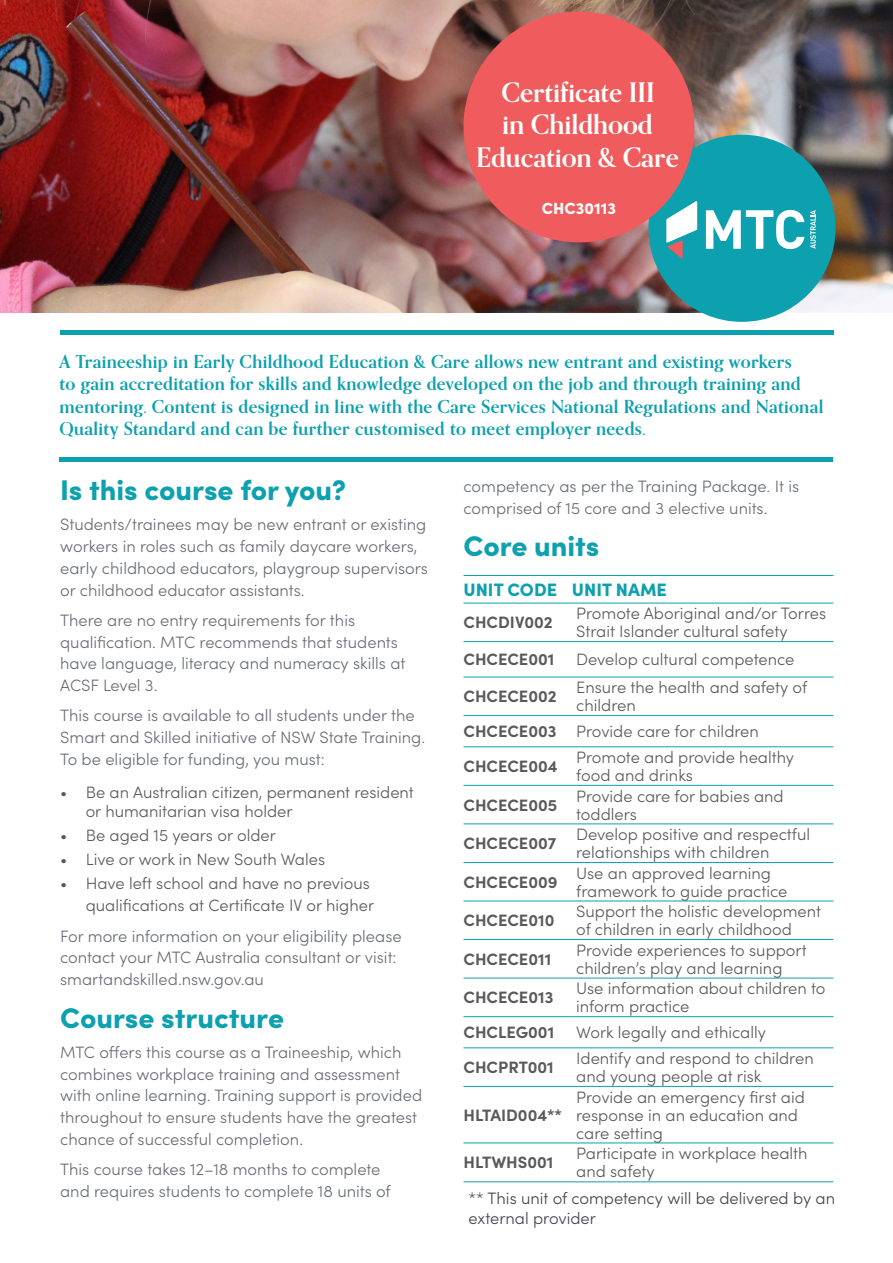
<style>
.page{position:relative;width:893px;height:1263px;background:#fff}
.page>*{position:absolute;margin:0;border:0;box-sizing:border-box;transform-origin:0 0}
.H2_TEAL{font:900 28.5px "Sofia Pro";color:#0da0ae}
.H1_WHITE{font:700 27px/32.4px "Orpheus Pro";color:#fff;text-align:center}
.Intro_para_TEAL{font:700 18px/22.5px "Orpheus Pro";letter-spacing:.02em;color:#0da0ae}
.t1{font:900 18px "Sofia Pro";color:#0da0ae}
.t2{font:300 16.5px/21.8px "Sofia Pro";color:#686e74}
.t3{font:300 16.5px/18px "Sofia Pro";color:#5a5a5d}
.t4{font:700 16.5px "Sofia Pro";color:#5a5a5d}
.t5{font:300 16.5px/19.8px "Sofia Pro";color:#40464e}
.t6{font:900 16.2px "Sofia Pro";color:#fff}
</style>
<div class="page">
<img style="left:0;top:0;width:893px;height:313px">
<div style="left:648px;top:135px;width:188px;height:187px;background:#0da0ae;border-radius:50%"></div>
<svg style="left:810px;top:210px;width:6px;height:39px"></svg>
<svg style="left:666px;top:201px;width:31px;height:57px"></svg>
<svg style="left:706px;top:210px;width:98px;height:39px"></svg>
<div style="left:463px;top:12px;width:231px;height:230px;background:#f05c5d;border-radius:50%"></div>
<hr style="left:60px;top:331px;width:773px;height:4px;background:#0da0ae">
<hr style="left:60px;top:457px;width:773px;height:4px;background:#0da0ae">
<hr style="left:463px;top:575px;width:109px;height:1px;background:#0da0ae">
<hr style="left:572px;top:575px;width:261px;height:1px;background:#0da0ae">
<hr style="left:463px;top:603px;width:109px;height:1px;background:#0da0ae">
<hr style="left:572px;top:603px;width:261px;height:1px;background:#0da0ae">
<hr style="left:463px;top:641px;width:109px;height:1px;background:#0da0ae">
<hr style="left:572px;top:641px;width:261px;height:1px;background:#0da0ae">
<hr style="left:463px;top:677px;width:109px;height:1px;background:#0da0ae">
<hr style="left:572px;top:677px;width:261px;height:1px;background:#0da0ae">
<hr style="left:463px;top:715px;width:109px;height:1px;background:#0da0ae">
<hr style="left:572px;top:715px;width:261px;height:1px;background:#0da0ae">
<hr style="left:463px;top:746px;width:109px;height:1px;background:#0da0ae">
<hr style="left:572px;top:746px;width:261px;height:1px;background:#0da0ae">
<hr style="left:463px;top:785px;width:109px;height:1px;background:#0da0ae">
<hr style="left:572px;top:785px;width:261px;height:1px;background:#0da0ae">
<hr style="left:463px;top:823px;width:109px;height:1px;background:#0da0ae">
<hr style="left:572px;top:823px;width:261px;height:1px;background:#0da0ae">
<hr style="left:463px;top:862px;width:109px;height:1px;background:#0da0ae">
<hr style="left:572px;top:862px;width:261px;height:1px;background:#0da0ae">
<hr style="left:463px;top:901px;width:109px;height:1px;background:#0da0ae">
<hr style="left:572px;top:901px;width:261px;height:1px;background:#0da0ae">
<hr style="left:463px;top:939px;width:109px;height:1px;background:#0da0ae">
<hr style="left:572px;top:939px;width:261px;height:1px;background:#0da0ae">
<hr style="left:463px;top:978px;width:109px;height:1px;background:#0da0ae">
<hr style="left:572px;top:978px;width:261px;height:1px;background:#0da0ae">
<hr style="left:463px;top:1016px;width:109px;height:1px;background:#0da0ae">
<hr style="left:572px;top:1016px;width:261px;height:1px;background:#0da0ae">
<hr style="left:463px;top:1047px;width:109px;height:1px;background:#0da0ae">
<hr style="left:572px;top:1047px;width:261px;height:1px;background:#0da0ae">
<hr style="left:463px;top:1086px;width:109px;height:1px;background:#0da0ae">
<hr style="left:572px;top:1086px;width:261px;height:1px;background:#0da0ae">
<hr style="left:463px;top:1142px;width:109px;height:1px;background:#0da0ae">
<hr style="left:572px;top:1142px;width:261px;height:1px;background:#0da0ae">
<hr style="left:463px;top:1181px;width:109px;height:1px;background:#0da0ae">
<hr style="left:572px;top:1181px;width:261px;height:1px;background:#0da0ae">
<p class="H1_WHITE" style="left:476px;top:76px;width:204px">Certificate III<br>in Childhood<br>Education &amp; Care</p>
<p class="t6" style="left:542px;top:196px;width:76px">CHC30113</p>
<p class="Intro_para_TEAL" style="left:60px;top:350px;width:765px">A Traineeship in Early Childhood Education &amp; Care allows new entrant and existing workers<br>to gain accreditation for skills and knowledge developed on the job and through training and mentoring. Content is designed in line with the Care Services National Regulations and National Quality Standard and can be further customised to meet employer needs.</p>
<p class="H2_TEAL" style="left:60px;top:468px;width:287px">Is this course for you?</p>
<p class="t2" style="left:60px;top:513px;width:369px">Students/trainees may be new entrant or existing workers in roles such as family daycare workers, early childhood educators, playgroup supervisors or childhood educator assistants.</p>
<p class="t2" style="left:60px;top:608px;width:347px">There are no entry requirements for this qualification. MTC recommends that students have language, literacy and numeracy skills at ACSF Level 3.</p>
<p class="t2" style="left:60px;top:704px;width:366px">This course is available to all students under the<br>Smart and Skilled initiative of NSW State Training.<br>To be eligible for funding, you must:</p>
<p class="t3" style="left:86px;top:781px;width:330px;line-height:19.8px;text-indent:-26px">• Be an Australian citizen, permanent resident or humanitarian visa holder</p>
<p class="t3" style="left:60px;top:826px;width:217px">• Be aged 15 years or older</p>
<p class="t3" style="left:60px;top:850px;width:266px">• Live or work in New South Wales</p>
<p class="t3" style="left:60px;top:872px;width:316px;line-height:21.8px;text-align:right">• Have left school and have no previous qualifications at Certificate IV or higher</p>
<p class="t2" style="left:60px;top:924px;width:343px">For more information on your eligibility please contact your MTC Australia consultant or visit: smartandskilled.nsw.gov.au</p>
<p class="H2_TEAL" style="left:60px;top:995px;width:225px">Course structure</p>
<p class="t2" style="left:60px;top:1040px;width:364px">MTC offers this course as a Traineeship, which combines workplace training and assessment with online learning. Training support is provided throughout to ensure students have the greatest chance of successful completion.</p>
<p class="t2" style="left:60px;top:1158px;width:332px">This course takes 12–18 months to complete and requires students to complete 18 units of</p>
<p class="t2" style="left:463px;top:474px;width:337px">competency as per the Training Package. It is comprised of 15 core and 3 elective units.</p>
<p class="H2_TEAL" style="left:463px;top:524px;width:137px">Core units</p>
<p class="t1" style="left:463px;top:575px;width:95px">UNIT CODE</p>
<p class="t1" style="left:572px;top:575px;width:97px">UNIT NAME</p>
<p class="t4" style="left:463px;top:610px;width:91px">CHCDIV002</p>
<p class="t3" style="left:576px;top:604px;width:251px">Promote Aboriginal and/or Torres<br>Strait Islander cultural safety</p>
<p class="t4" style="left:463px;top:647px;width:92px">CHCECE001</p>
<p class="t3" style="left:576px;top:650px;width:220px">Develop cultural competence</p>
<p class="t4" style="left:463px;top:684px;width:95px">CHCECE002</p>
<p class="t3" style="left:576px;top:678px;width:233px">Ensure the health and safety of children</p>
<p class="t4" style="left:463px;top:719px;width:95px">CHCECE003</p>
<p class="t3" style="left:576px;top:721px;width:184px">Provide care for children</p>
<p class="t4" style="left:463px;top:753px;width:96px">CHCECE004</p>
<p class="t3" style="left:576px;top:747px;width:219px">Promote and provide healthy food and drinks</p>
<p class="t4" style="left:463px;top:792px;width:95px">CHCECE005</p>
<p class="t3" style="left:576px;top:786px;width:209px">Provide care for babies and toddlers</p>
<p class="t4" style="left:463px;top:830px;width:94px">CHCECE007</p>
<p class="t3" style="left:576px;top:824px;width:235px">Develop positive and respectful relationships with children</p>
<p class="t4" style="left:463px;top:869px;width:96px">CHCECE009</p>
<p class="t3" style="left:576px;top:863px;width:213px">Use an approved learning framework to guide practice</p>
<p class="t4" style="left:463px;top:908px;width:92px">CHCECE010</p>
<p class="t3" style="left:576px;top:901px;width:246px">Support the holistic development of children in early childhood</p>
<p class="t4" style="left:463px;top:946px;width:89px">CHCECE011</p>
<p class="t3" style="left:576px;top:940px;width:232px">Provide experiences to support children’s play and learning</p>
<p class="t4" style="left:463px;top:985px;width:91px">CHCECE013</p>
<p class="t3" style="left:576px;top:979px;width:251px">Use information about children to inform practice</p>
<p class="t4" style="left:463px;top:1020px;width:92px">CHCLEG001</p>
<p class="t3" style="left:576px;top:1022px;width:191px">Work legally and ethically</p>
<p class="t4" style="left:463px;top:1054px;width:92px">CHCPRT001</p>
<p class="t3" style="left:576px;top:1048px;width:239px">Identify and respond to children and young people at risk</p>
<p class="t4" style="left:463px;top:1102px;width:100px">HLTAID004**</p>
<p class="t3" style="left:576px;top:1087px;width:230px">Provide an emergency first aid response in an education and care setting</p>
<p class="t4" style="left:463px;top:1150px;width:91px">HLTWHS001</p>
<p class="t3" style="left:576px;top:1144px;width:233px">Participate in workplace health and safety</p>
<p class="t5" style="left:469px;top:1187px;width:368px">** This unit of competency will be delivered by an external provider</p>
</div>
